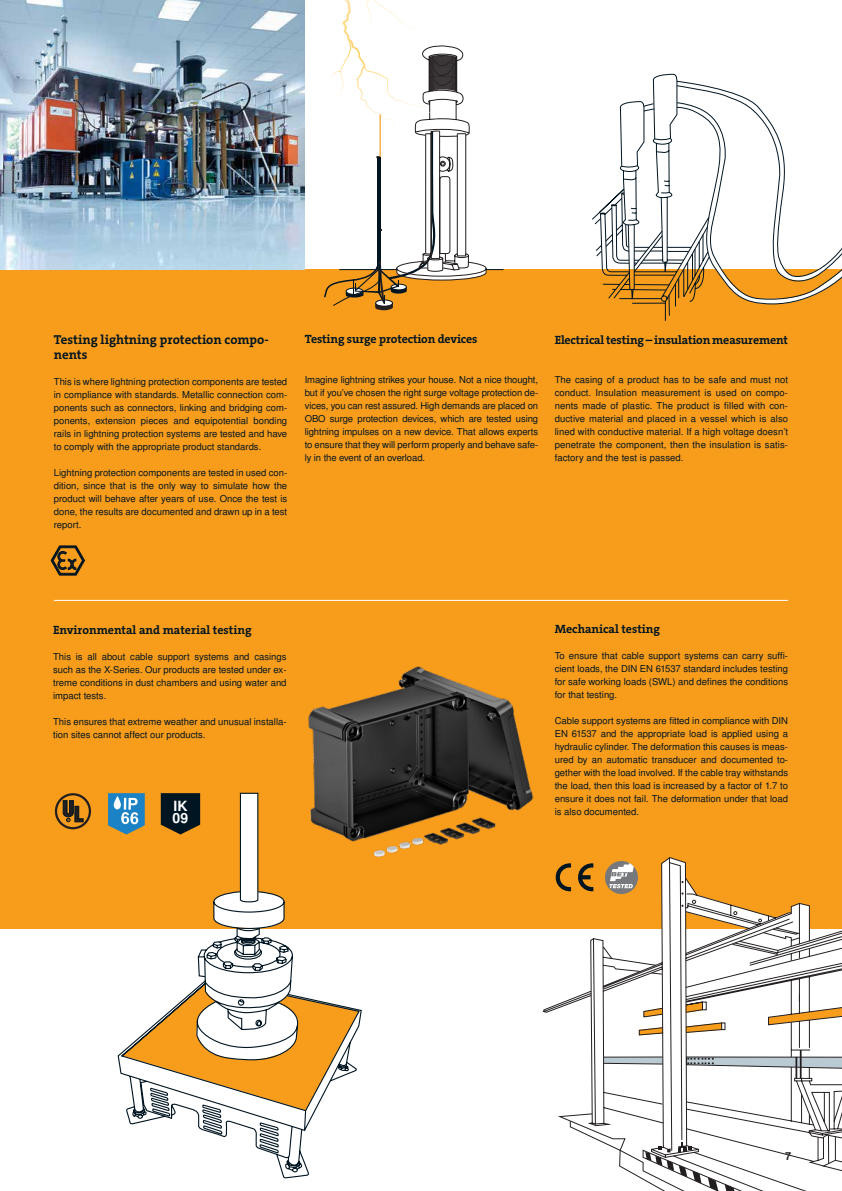
<style>
.page{position:relative;width:842px;height:1191px;background:#fff}
.page>*{position:absolute;margin:0;border:0;box-sizing:border-box;transform-origin:0 0}
.t1{font:700 14.1px/12.5px "Nimbus San LOT";color:#fff}
.t2{font:700 13px/15.6px "The Serif B W7";color:#001522}
.t3{font:700 12px "The Serif B W7";letter-spacing:-.01em;color:#001522}
.t4{font:700 11px "Nimbus San LOT";color:#231f20}
.t5{font:9.5px/13px "Nimbus San LOT";color:#001522;text-align:justify}
</style>
<div class="page">
<div style="left:0;top:270px;width:842px;height:658px;background:#f89c1c"></div>
<svg style="left:541px;top:928px;width:63px;height:85px"></svg>
<svg style="left:556px;top:1001px;width:48px;height:143px"></svg>
<svg style="left:307px;top:0;width:196px;height:310px"></svg>
<svg style="left:604px;top:857px;width:238px;height:334px"></svg>
<hr style="left:54px;top:600px;width:734px;height:1px;background:#fff">
<svg style="left:595px;top:73px;width:247px;height:248px"></svg>
<img style="left:308px;top:666px;width:226px;height:191px">
<svg style="left:161px;top:793px;width:39px;height:41px;background:#1b2321"></svg>
<svg style="left:108px;top:793px;width:37px;height:41px;background:#5a9abc"></svg>
<img style="left:0;top:0;width:304px;height:270px">
<svg style="left:117px;top:900px;width:245px;height:279px"></svg>
<svg style="left:214px;top:792px;width:70px;height:137px"></svg>
<svg style="left:555px;top:863px;width:16px;height:28px"></svg>
<svg style="left:578px;top:863px;width:15px;height:28px"></svg>
<svg style="left:63px;top:800px;width:20px;height:22px"></svg>
<div style="left:55px;top:793px;width:36px;height:36px;border:2px solid #231f20;border-radius:50%"></div>
<svg style="left:50px;top:545px;width:35px;height:31px"></svg>
<h2 class="t2" style="left:54px;top:331px;width:216px">Testing lightning protection compo&shy;nents</h2>
<p class="t5" style="left:54px;top:375px;width:235px">This is where lightning protection components are tested in compliance with standards. Metallic connection com&shy;ponents such as connectors, linking and bridging com&shy;ponents, extension pieces and equipotential bonding rails in lightning protection systems are tested and have to comply with the appropriate product standards.</p>
<p class="t5" style="left:54px;top:466px;width:235px">Lightning protection components are tested in used con&shy;dition, since that is the only way to simulate how the product will behave after years of use. Once the test is done, the results are documented and drawn up in a test report.</p>
<p class="t3" style="left:305px;top:331px;width:174px">Testing surge protection devices</p>
<p class="t5" style="left:305px;top:373px;width:235px">Imagine lightning strikes your house. Not a nice thought, but if you’ve chosen the right surge voltage protection de&shy;vices, you can rest assured. High demands are placed on OBO surge protection devices, which are tested using lightning impulses on a new device. That allows experts to ensure that they will perform properly and behave safe&shy;ly in the event of an overload.</p>
<p class="t3" style="left:555px;top:332px;width:235px">Electrical testing – insulation measurement</p>
<p class="t5" style="left:555px;top:374px;width:235px">The casing of a product has to be safe and must not conduct. Insulation measurement is used on compo&shy;nents made of plastic. The product is filled with con&shy;ductive material and placed in a vessel which is also lined with conductive material. If a high voltage doesn’t penetrate the component, then the insulation is satis&shy;factory and the test is passed.</p>
<p class="t3" style="left:53px;top:622px;width:200px">Environmental and material testing</p>
<p class="t5" style="left:53px;top:650px;width:235px">This is all about cable support systems and casings such as the X-Series. Our products are tested under ex&shy;treme conditions in dust chambers and using water and impact tests.</p>
<p class="t5" style="left:53px;top:715px;width:235px">This ensures that extreme weather and unusual installa&shy;tion sites cannot affect our products.</p>
<h1 class="t1" style="left:173px;top:800px;width:17px">IK<br>09</h1>
<p class="t3" style="left:555px;top:620px;width:107px">Mechanical testing</p>
<p class="t5" style="left:555px;top:649px;width:235px">To ensure that cable support systems can carry suffi&shy;cient loads, the DIN EN 61537 standard includes testing for safe working loads (SWL) and defines the conditions for that testing.</p>
<p class="t5" style="left:555px;top:714px;width:235px">Cable support systems are fitted in compliance with DIN EN 61537 and the appropriate load is applied using a hydraulic cylinder. The deformation this causes is meas&shy;ured by an automatic transducer and documented to&shy;gether with the load involved. If the cable tray withstands the load, then this load is increased by a factor of 1.7 to ensure it does not fail. The deformation under that load is also documented.</p>
<p class="t4" style="left:785px;top:1149px;width:8px">7</p>
</div>
